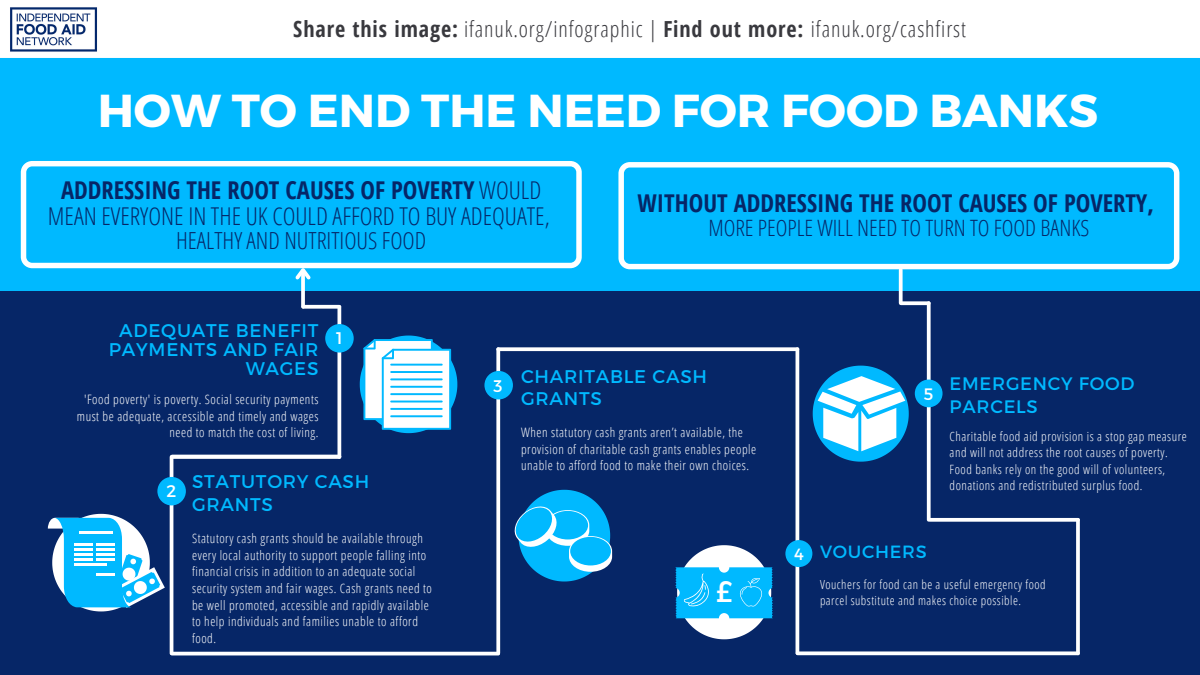
<style>
.page{position:relative;width:1200px;height:675px;background:#062667}
.page>*{position:absolute;margin:0;border:0;box-sizing:border-box;transform-origin:0 0}
.t1{font:700 46.1px "Montserrat";color:#fff}
.t2{font:29.8px "Montserrat";color:#fff}
.t3{font:300 24.5px/25.5px "Open Sans Condensed";color:#062667;text-align:center}
.t4{font:700 24.5px "Open Sans Condensed";color:#062667}
.t5{font:300 23.5px "Open Sans Condensed";color:#062667}
.t6{font:300 22.5px "Open Sans Condensed";color:#062667}
.t7{font:300 22.2px "Open Sans Condensed";letter-spacing:.04em;color:#39393e}
.t8{font:18.4px/18.9px "Montserrat";letter-spacing:.04em;color:#00b9ff}
.t9{font:18.1px/22.5px "Montserrat";letter-spacing:.04em;color:#00b9ff}
.t10{font:17.7px "Montserrat";letter-spacing:.04em;color:#00b9ff}
.t11{font:16.8px "Montserrat";color:#fff}
.t12{font:16.6px "Montserrat";color:#fff}
.t13{font:16.2px "Montserrat";color:#fff}
.t14{font:300 13px/16.6px "Open Sans Condensed";letter-spacing:.04em;color:#fff}
.t15{font:300 12.8px/16.5px "Open Sans Condensed";letter-spacing:.04em;color:#fff}
.t16{font:300 12.5px/16px "Open Sans Condensed";letter-spacing:.04em;color:#fff}
.s1{font-weight:700}
</style>
<div class="page">
<hr style="left:338px;top:307px;width:3px;height:150px;background:#fff">
<div style="left:0;top:0;width:1200px;height:290px;background:#00b9ff"></div>
<svg style="left:813px;top:366px;width:96px;height:96px"></svg>
<svg style="left:675px;top:545px;width:98px;height:94px"></svg>
<svg style="left:360px;top:336px;width:97px;height:97px;background:#9dcee9"></svg>
<svg style="left:48px;top:514px;width:117px;height:97px"></svg>
<hr style="left:79px;top:531px;width:34px;height:3px;background:#fff">
<hr style="left:74px;top:543px;width:19px;height:3px;background:#fff">
<hr style="left:96px;top:543px;width:18px;height:3px;background:#fff">
<hr style="left:74px;top:548px;width:19px;height:3px;background:#fff">
<hr style="left:96px;top:548px;width:18px;height:3px;background:#fff">
<hr style="left:74px;top:553px;width:19px;height:3px;background:#fff">
<hr style="left:96px;top:553px;width:18px;height:3px;background:#fff">
<hr style="left:74px;top:558px;width:19px;height:3px;background:#fff">
<hr style="left:74px;top:563px;width:32px;height:3px;background:#fff">
<hr style="left:96px;top:558px;width:18px;height:3px;background:#fff">
<hr style="left:96px;top:573px;width:18px;height:3px;background:#fff">
<div style="left:0;top:0;width:1200px;height:58px;background:#fff"></div>
<img style="left:10px;top:7px;width:87px;height:45px">
<svg style="left:515px;top:490px;width:97px;height:92px"></svg>
<svg style="left:172px;top:455px;width:168px;height:4px"></svg>
<hr style="left:170px;top:457px;width:3px;height:196px;background:#fff">
<svg style="left:1076px;top:520px;width:4px;height:133px"></svg>
<svg style="left:797px;top:651px;width:281px;height:4px"></svg>
<hr style="left:796px;top:349px;width:3px;height:304px;background:#fff">
<svg style="left:303px;top:305px;width:36px;height:4px"></svg>
<svg style="left:301px;top:283px;width:4px;height:24px"></svg>
<svg style="left:292px;top:268px;width:22px;height:15px"></svg>
<svg style="left:21px;top:161px;width:561px;height:107px"></svg>
<div style="left:157px;top:477px;width:29px;height:28px;background:#00b9ff;border-radius:50%"></div>
<svg style="left:498px;top:347px;width:299px;height:4px"></svg>
<div style="left:785px;top:540px;width:27px;height:27px;background:#00b9ff;border-radius:50%"></div>
<svg style="left:927px;top:303px;width:4px;height:217px"></svg>
<div style="left:915px;top:380px;width:28px;height:27px;background:#00b9ff;border-radius:50%"></div>
<div style="left:325px;top:324px;width:29px;height:29px;background:#00b9ff;border-radius:50%"></div>
<svg style="left:496px;top:349px;width:4px;height:304px"></svg>
<hr style="left:172px;top:652px;width:326px;height:3px;background:#fff">
<div style="left:484px;top:371px;width:29px;height:28px;background:#00b9ff;border-radius:50%"></div>
<svg style="left:618px;top:162px;width:561px;height:107px"></svg>
<svg style="left:930px;top:518px;width:148px;height:4px"></svg>
<svg style="left:899px;top:270px;width:4px;height:33px"></svg>
<svg style="left:901px;top:301px;width:28px;height:4px"></svg>
<p class="t7" style="left:293px;top:14px;width:674px"><span class="s1">Share this image:</span> ifanuk.org/infographic | <span class="s1">Find out more:</span> ifanuk.org/cashfirst</p>
<p class="t1" style="left:98px;top:81px;width:1002px">HOW TO END THE NEED FOR FOOD BANKS</p>
<p class="t3" style="left:48px;top:177px;width:503px"><span class="s1">ADDRESSING THE ROOT CAUSES OF POVERTY</span> WOULD<br>MEAN EVERYONE IN THE UK COULD AFFORD TO BUY ADEQUATE,</p>
<p class="t5" style="left:176px;top:224px;width:252px">HEALTHY AND NUTRITIOUS FOOD</p>
<p class="t4" style="left:638px;top:186px;width:518px">WITHOUT ADDRESSING THE ROOT CAUSES OF POVERTY,</p>
<p class="t6" style="left:708px;top:212px;width:382px">MORE PEOPLE WILL NEED TO TURN TO FOOD BANKS</p>
<p class="t8" style="left:109px;top:320px;width:211px;text-align:right">ADEQUATE BENEFIT<br>PAYMENTS AND FAIR<br>WAGES</p>
<p class="t14" style="left:77px;top:391px;width:243px;text-align:right">'Food poverty' is poverty. Social security payments must be adequate, accessible and timely and wages need to match the cost of living.</p>
<p class="t11" style="left:336px;top:328px;width:8px">1</p>
<p class="t11" style="left:167px;top:480px;width:11px">2</p>
<p class="t8" style="left:192px;top:470px;width:179px;line-height:22.4px">STATUTORY CASH<br>GRANTS</p>
<p class="t14" style="left:192px;top:530px;width:241px">Statutory cash grants should be available through every local authority to support people falling into financial crisis in addition to an adequate social security system and fair wages. Cash grants need to be well promoted, accessible and rapidly available to help individuals and families unable to afford food.</p>
<p class="t11" style="left:493px;top:375px;width:11px">3</p>
<p class="t8" style="left:521px;top:365px;width:187px;line-height:21.8px">CHARITABLE CASH<br>GRANTS</p>
<p class="t14" style="left:521px;top:424px;width:237px">When statutory cash grants aren’t available, the provision of charitable cash grants enables people unable to afford food to make their own choices.</p>
<p class="t2" style="left:716px;top:572px;width:18px">£</p>
<p class="t12" style="left:924px;top:383px;width:11px">5</p>
<p class="t9" style="left:950px;top:372px;width:186px">EMERGENCY FOOD<br>PARCELS</p>
<p class="t15" style="left:950px;top:428px;width:239px">Charitable food aid provision is a stop gap measure and will not address the root causes of poverty.<br>Food banks rely on the good will of volunteers, donations and redistributed surplus food.</p>
<p class="t13" style="left:794px;top:543px;width:11px">4</p>
<p class="t10" style="left:820px;top:540px;width:108px">VOUCHERS</p>
<p class="t16" style="left:820px;top:576px;width:227px">Vouchers for food can be a useful emergency food parcel substitute and makes choice possible.</p>
</div>
